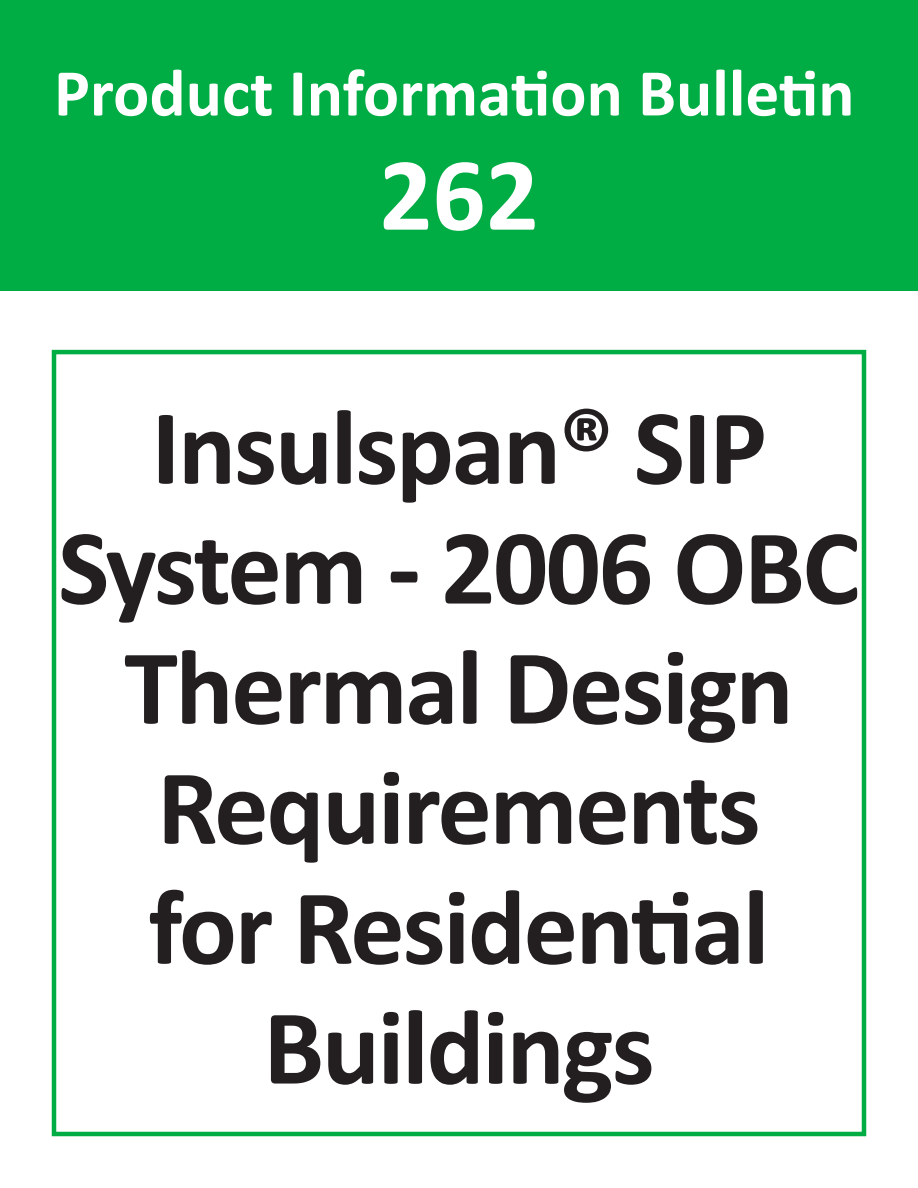
<style>
.page{position:relative;width:918px;height:1188px;background:#fff}
.page>*{position:absolute;margin:0;border:0;box-sizing:border-box;transform-origin:0 0}
.t1{font:700 108px/120px "Calibri";letter-spacing:-.02em;color:#231f20;text-align:center}
.t2{font:700 105px "Calibri";color:#fff}
.t3{font:700 67.5px "Calibri";color:#fff}
</style>
<div class="page">
<div style="left:0;top:0;width:918px;height:291px;background:#00ad44"></div>
<div style="left:52px;top:350px;width:814px;height:786px;border:4px solid #00ad44"></div>
<p class="t3" style="left:54px;top:50px;width:802px">Product Information Bulletin</p>
<p class="t2" style="left:379px;top:128px;width:161px">262</p>
<p class="t1" style="left:58px;top:388px;width:803px">Insulspan® SIP<br>System - 2006 OBC<br>Thermal Design<br>Requirements<br>for Residential<br>Buildings</p>
</div>
